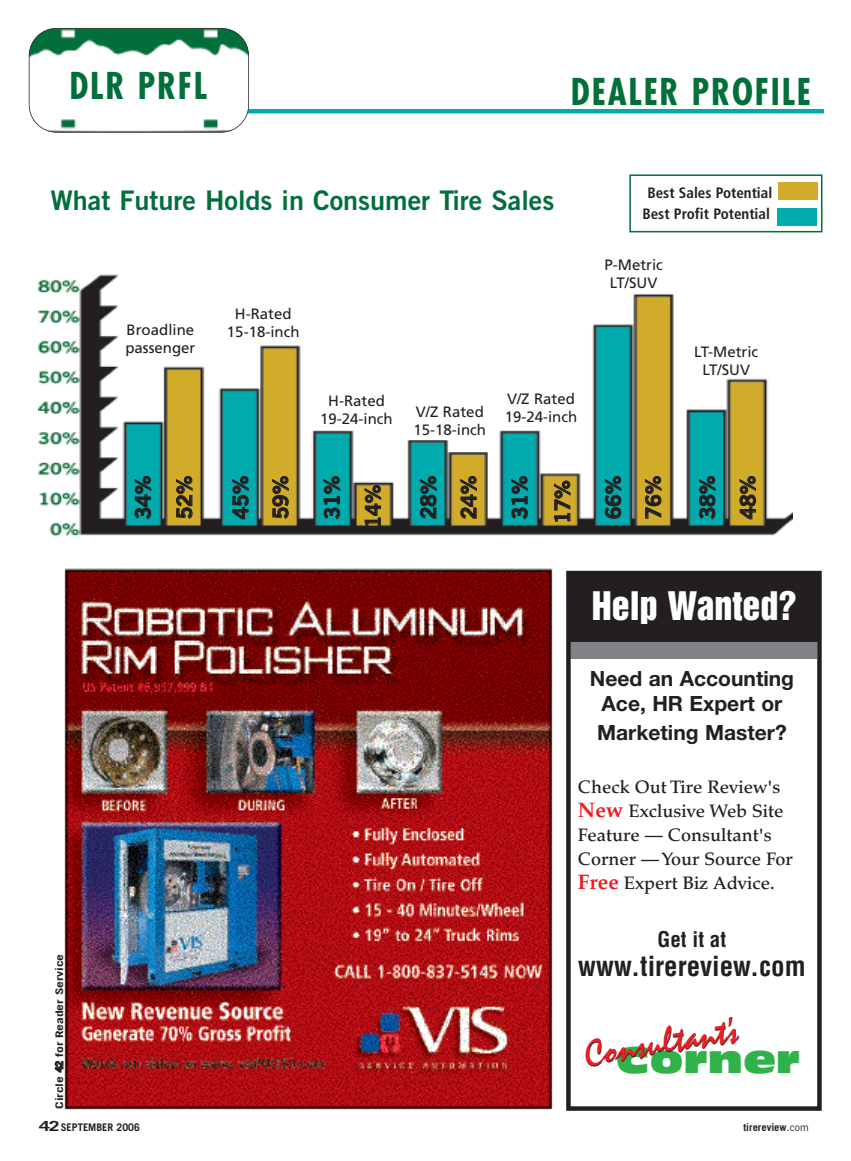
<style>
.page{position:relative;width:851px;height:1161px;background:#fff}
.page>*{position:absolute;margin:0;border:0;box-sizing:border-box;transform-origin:0 0}
.t1{font:700 condensed 36px "Futura";letter-spacing:.05em;color:#006f3a}
.t2{font:36px "Mistral";color:#ee1e24}
.t3{font:36px "Helvetica Inserat";color:#fff}
.t4{font:36px "Antique Olive Nord";color:#30b24a}
.t5{font:27px "Trade Gothic Bold Two";color:#006f3a}
.t6{font:700 condensed 27px "Helvetica";color:#231f20}
.t7{font:700 21px/25.2px "Helvetica Neue";color:#231f20;text-align:center}
.t8{font:21px/39.9px "Trade Gothic Bold Two";letter-spacing:-.015em;color:#231f20}
.t9{font:700 condensed 21px "Helvetica";color:#231f20}
.t10{font:500 18px/24px "Palatino";color:#231f20}
.t11{font:15px/18px "Frutiger";color:#231f20;text-align:center}
.t12{font:700 condensed 15px/20.7px "Frutiger";color:#231f20;text-align:center}
.t13{font:700 10.5px "Trade Gothic";color:#231f20}
.t14{font:700 10.5px "Trade Gothic";color:#231f20;scale:1.3 1}
.s1{font-weight:700;font-size:21px;color:#ee1e24}
.s2{font-size:13.95px}
.s3{font-weight:400}
</style>
<div class="page">
<hr style="left:238px;top:109px;width:586px;height:4px;background:#00aaad">
<img style="left:38px;top:274px;width:754px;height:263px">
<div style="left:629px;top:174px;width:193px;height:58px;border:2px solid #006f3a"></div>
<div style="left:778px;top:183px;width:39px;height:17px;background:#d1ab2a"></div>
<div style="left:777px;top:208px;width:40px;height:17px;background:#00aaad"></div>
<img style="left:64px;top:568px;width:489px;height:542px">
<img style="left:29px;top:28px;width:220px;height:104px">
<div style="left:29px;top:28px;width:220px;height:105px;border:2px solid #231f20;border-radius:28px"></div>
<div style="left:570px;top:638px;width:247px;height:21px;background:#808285"></div>
<div style="left:566px;top:571px;width:255px;height:540px;border:4px solid #231f20"></div>
<div style="left:568px;top:574px;width:250px;height:68px;background:#231f20"></div>
<svg style="left:599px;top:1056px;width:5px;height:7px"></svg>
<h1 class="t1" style="left:69px;top:70px;width:139px">DLR PRFL</h1>
<h1 class="t1" style="left:571px;top:76px;width:241px">DEALER PROFILE</h1>
<h2 class="t5" style="left:50px;top:191px;width:505px">What Future Holds in Consumer Tire Sales</h2>
<p class="t12" style="left:642px;top:184px;width:131px">Best Sales Potential<br>Best Profit Potential</p>
<p class="t11" style="left:125px;top:322px;width:72px;text-align:left">Broadline passenger</p>
<p class="t11" style="left:227px;top:306px;width:74px">H-Rated<br>15-18-inch</p>
<p class="t11" style="left:320px;top:393px;width:74px">H-Rated<br>19-24-inch</p>
<p class="t11" style="left:413px;top:404px;width:74px;text-align:left">V/Z Rated<br>15-18-inch</p>
<p class="t11" style="left:504px;top:391px;width:74px;text-align:left">V/Z Rated<br>19-24-inch</p>
<p class="t11" style="left:604px;top:257px;width:60px">P-Metric<br>LT/SUV</p>
<p class="t11" style="left:694px;top:344px;width:65px">LT-Metric<br>LT/SUV</p>
<h3 class="t8" style="left:125px;top:519px;width:45px;rotate:-90deg">34%</h3>
<h3 class="t8" style="left:222px;top:519px;width:45px;rotate:-90deg">45%<br>59%</h3>
<h3 class="t8" style="left:313px;top:528px;width:54px;line-height:41px;text-align:center;rotate:-90deg">31%<br>14%</h3>
<h3 class="t8" style="left:410px;top:519px;width:45px;rotate:-90deg">28%<br>24%</h3>
<h3 class="t8" style="left:500px;top:524px;width:50px;line-height:42.8px;rotate:-90deg">31%<br>17%</h3>
<h3 class="t8" style="left:595px;top:519px;width:45px;rotate:-90deg">66%<br>76%</h3>
<h3 class="t8" style="left:689px;top:519px;width:45px;line-height:40.5px;rotate:-90deg">38%<br>48%</h3>
<h3 class="t8" style="left:166px;top:519px;width:45px;rotate:-90deg">52%</h3>
<p class="t14" style="left:55px;top:1109px;width:121px;rotate:-90deg">Circle 42 for Reader Service</p>
<h1 class="t3" style="left:591px;top:591px;width:206px">Help Wanted?</h1>
<h3 class="t7" style="left:589px;top:667px;width:206px">Need an Accounting<br>Ace, HR Expert or</h3>
<h3 class="t7" style="left:597px;top:722px;width:191px">Marketing Master?</h3>
<p class="t10" style="left:578px;top:776px;width:216px">Check Out Tire Review's<br><span class="s1">New</span> Exclusive Web Site<br>Feature — Consultant's<br>Corner — Your Source For<br><span class="s1">Free</span> Expert Biz Advice.</p>
<h3 class="t9" style="left:657px;top:931px;width:70px">Get it at</h3>
<h2 class="t6" style="left:578px;top:956px;width:229px">www.tirereview.com</h2>
<h1 class="t2" style="left:583px;top:1039px;width:155px;rotate:-9deg">Consultant’s</h1>
<h1 class="t4" style="left:616px;top:1046px;width:185px">Corner</h1>
<p class="t13" style="left:39px;top:1124px;width:102px"><span class="s2">42</span>SEPTEMBER 2006</p>
<p class="t13" style="left:743px;top:1124px;width:67px">tirereview<span class="s3">.com</span></p>
</div>
